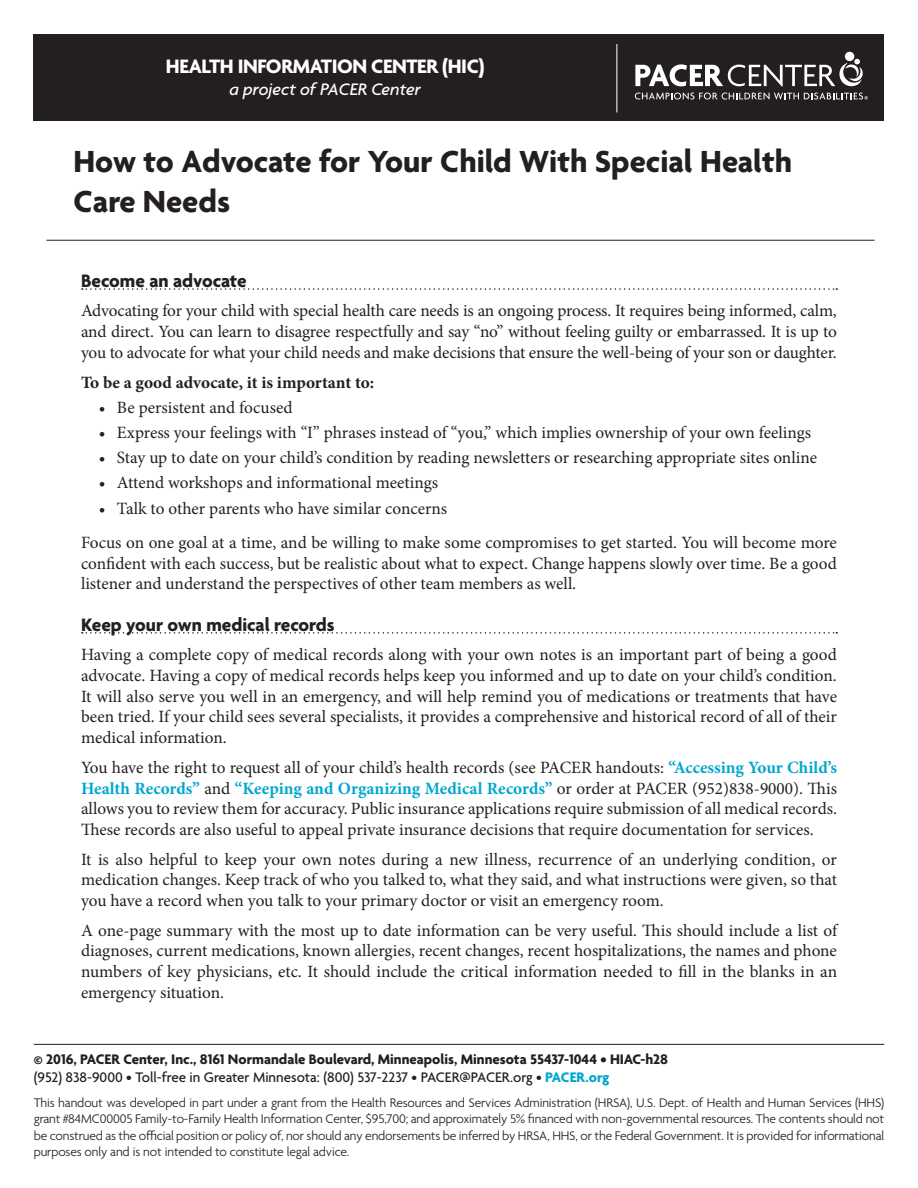
<style>
.page{position:relative;width:918px;height:1188px;background:#fff}
.page>*{position:absolute;margin:0;border:0;box-sizing:border-box;transform-origin:0 0}
.t1{font:700 33px/39.6px "Agenda";color:#231f20}
.t2{font:700 21px "Agenda";letter-spacing:-.02em;color:#fff}
.t3{font:700 19.5px "Agenda";color:#231f20}
.t4{font:italic 500 18px "Agenda";color:#fff}
.t5{font:17.25px/20.7px "Minion Pro";letter-spacing:-.005em;color:#231f20;text-align:justify}
.t6{font:700 17.25px "Minion Pro";color:#231f20}
.t7{font:700 15px/18px "Agenda";color:#231f20}
.t8{font:300 13.5px/16.2px "Agenda";letter-spacing:-.01em;color:#231f20;text-align:justify}
.s1{font-weight:700;color:#00a7cf}
.s2{font-weight:500}
.s3{color:#00a7cf}
</style>
<div class="page">
<div style="left:34px;top:34px;width:850px;height:87px;background:#231f20"></div>
<div style="left:845px;top:52px;width:9px;height:9px;background:#fff;border-radius:50%"></div>
<svg style="left:635px;top:59px;width:228px;height:28px"></svg>
<svg style="left:635px;top:93px;width:233px;height:7px"></svg>
<hr style="left:616px;top:44px;width:1px;height:69px;background:#fff">
<hr style="left:34px;top:1044px;width:850px;height:1px;background:#231f20">
<svg style="left:82px;top:288px;width:755px;height:2px"></svg>
<svg style="left:82px;top:632px;width:755px;height:2px"></svg>
<hr style="left:46px;top:240px;width:828px;height:1px;background:#231f20">
<p class="t2" style="left:166px;top:55px;width:320px">HEALTH INFORMATION CENTER (HIC)</p>
<p class="t4" style="left:230px;top:78px;width:193px">a project of PACER Center</p>
<h1 class="t1" style="left:74px;top:144px;width:720px">How to Advocate for Your Child With Special Health<br>Care Needs</h1>
<h2 class="t3" style="left:81px;top:270px;width:167px">Become an advocate</h2>
<p class="t5" style="left:81px;top:301px;width:758px">Advocating for your child with special health care needs is an ongoing process. It requires being informed, calm, and direct. You can learn to disagree respectfully and say “no” without feeling guilty or embarrassed. It is up to you to advocate for what your child needs and make decisions that ensure the well-being of your son or daughter.</p>
<p class="t6" style="left:81px;top:370px;width:295px">To be a good advocate, it is important to:</p>
<p class="t5" style="left:99px;top:397px;width:195px">• Be persistent and focused</p>
<p class="t5" style="left:99px;top:422px;width:714px">• Express your feelings with “I” phrases instead of “you,” which implies ownership of your own feelings</p>
<p class="t5" style="left:99px;top:447px;width:720px">• Stay up to date on your child’s condition by reading newsletters or researching appropriate sites online</p>
<p class="t5" style="left:99px;top:473px;width:341px">• Attend workshops and informational meetings</p>
<p class="t5" style="left:81px;top:491px;width:757px;line-height:34.2px;text-indent:18px">• Talk to other parents who have similar concerns<br>Focus on one goal at a time, and be willing to make some compromises to get started. You will become more</p>
<p class="t5" style="left:81px;top:553px;width:758px">confident with each success, but be realistic about what to expect. Change happens slowly over time. Be a good listener and understand the perspectives of other team members as well.</p>
<h2 class="t3" style="left:81px;top:614px;width:255px">Keep your own medical records</h2>
<p class="t5" style="left:81px;top:645px;width:758px">Having a complete copy of medical records along with your own notes is an important part of being a good advocate. Having a copy of medical records helps keep you informed and up to date on your child’s condition.<br>It will also serve you well in an emergency, and will help remind you of medications or treatments that have been tried. If your child sees several specialists, it provides a comprehensive and historical record of all of their medical information.</p>
<p class="t5" style="left:81px;top:757px;width:758px">You have the right to request all of your child’s health records (see PACER handouts: <span class="s1">“Accessing Your Child’s Health Records”</span> and <span class="s1">“Keeping and Organizing Medical Records”</span> or order at PACER (952)838-9000). This allows you to review them for accuracy. Public insurance applications require submission of all medical records.<br>These records are also useful to appeal private insurance decisions that require documentation for services.</p>
<p class="t5" style="left:81px;top:849px;width:758px">It is also helpful to keep your own notes during a new illness, recurrence of an underlying condition, or medication changes. Keep track of who you talked to, what they said, and what instructions were given, so that you have a record when you talk to your primary doctor or visit an emergency room.</p>
<p class="t5" style="left:81px;top:920px;width:758px">A one-page summary with the most up to date information can be very useful. This should include a list of diagnoses, current medications, known allergies, recent changes, recent hospitalizations, the names and phone numbers of key physicians, etc. It should include the critical information needed to fill in the blanks in an emergency situation.</p>
<p class="t7" style="left:34px;top:1051px;width:636px">© 2016, PACER Center, Inc., 8161 Normandale Boulevard, Minneapolis, Minnesota 55437-1044 • HIAC-h28 <span class="s2">(952) 838-9000 • Toll-free in Greater Minnesota: (800) 537-2237 • PACER@PACER.org •</span> <span class="s3">PACER.org</span></p>
<p class="t8" style="left:34px;top:1096px;width:852px">This handout was developed in part under a grant from the Health Resources and Services Administration (HRSA), U.S. Dept. of Health and Human Services (HHS) grant #84MC00005 Family-to-Family Health Information Center, $95,700; and approximately 5% financed with non-governmental resources. The contents should not be construed as the official position or policy of, nor should any endorsements be inferred by HRSA, HHS, or the Federal Government. It is provided for informational purposes only and is not intended to constitute legal advice.</p>
</div>
